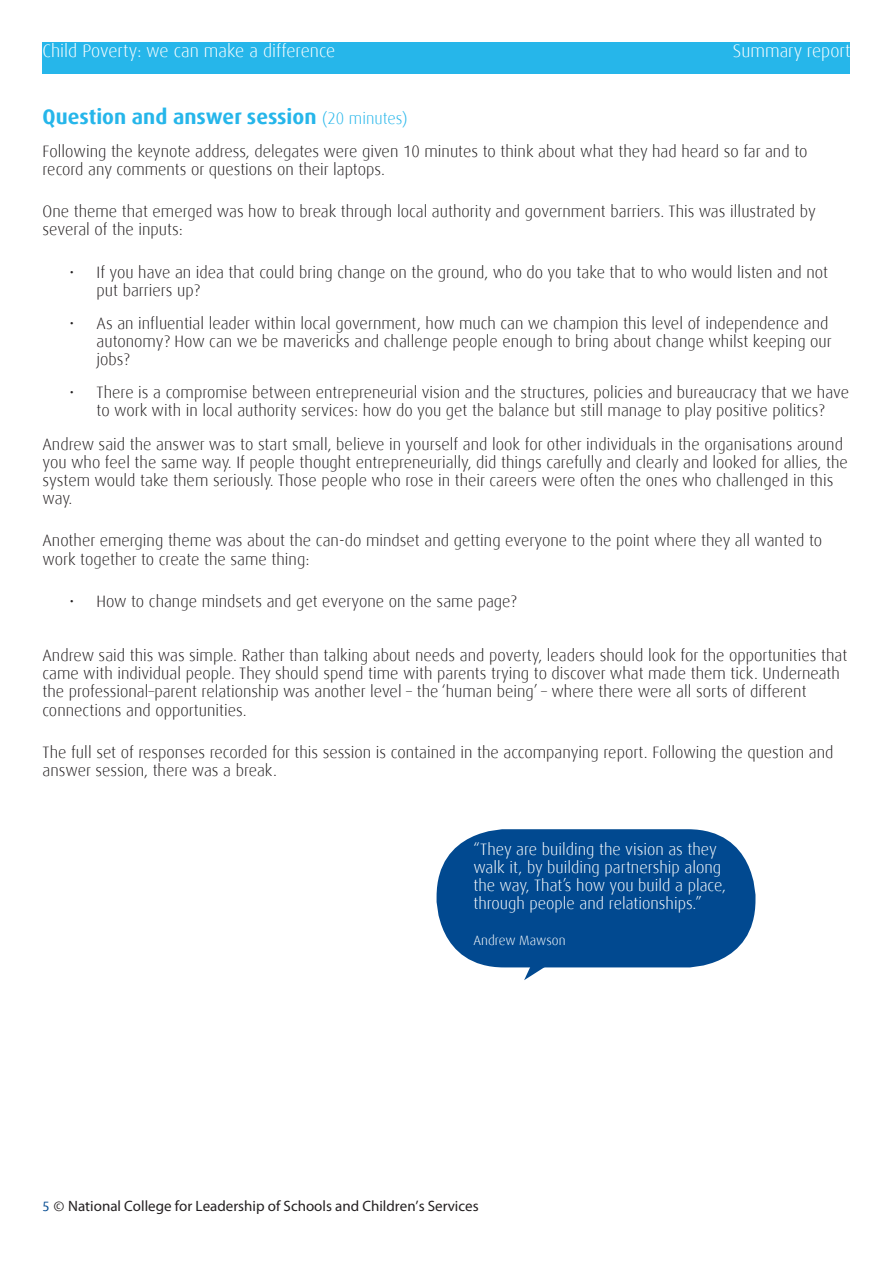
<style>
.page{position:relative;width:893px;height:1263px;background:#fff}
.page>*{position:absolute;margin:0;border:0;box-sizing:border-box;transform-origin:0 0}
.Subheading_one{font:700 21px "Dax";color:#26b6ea}
.t1{font:300 18px "Dax";color:#fff}
.General{font:300 16.5px/18.1px "Dax";color:#231f20}
.Bullet{font:300 16.5px/18.1px "Dax";color:#231f20}
.General-2{font:300 16.5px/18.1px "Dax";color:#fff}
.t2{font:15px "Myriad Pro";color:#231f20}
.General-3{font:300 13.5px "Dax";color:#fff}
.s1{font-weight:300;font-size:16.5px}
.s2{font-family:"Dax";font-size:13.5px;color:#014990}
.s3{font-family:"Dax";font-size:13.5px}
</style>
<div class="page">
<div style="left:43px;top:43px;width:807px;height:31px;background:#26b6ea"></div>
<div style="left:437px;top:829px;width:318px;height:138px;background:#014990;border-radius:68px"></div>
<svg style="left:524px;top:967px;width:55px;height:13px"></svg>
<p class="t1" style="left:43px;top:40px;width:294px">Child Poverty: we can make a difference</p>
<p class="t1" style="left:733px;top:40px;width:119px">Summary report</p>
<p class="Subheading_one" style="left:43px;top:104px;width:366px">Question and answer session <span class="s1">(20 minutes)</span></p>
<p class="General" style="left:43px;top:142px;width:766px">Following the keynote address, delegates were given 10 minutes to think about what they had heard so far and to record any comments or questions on their laptops.</p>
<p class="General" style="left:43px;top:202px;width:775px">One theme that emerged was how to break through local authority and government barriers. This was illustrated by several of the inputs:</p>
<p class="Bullet" style="left:97px;top:263px;width:733px;text-indent:-27px">• If you have an idea that could bring change on the ground, who do you take that to who would listen and not put barriers up?</p>
<p class="Bullet" style="left:97px;top:314px;width:737px;text-indent:-27px">• As an influential leader within local government, how much can we champion this level of independence and autonomy? How can we be mavericks and challenge people enough to bring about change whilst keeping our jobs?</p>
<p class="Bullet" style="left:70px;top:384px;width:781px;text-align:center">• There is a compromise between entrepreneurial vision and the structures, policies and bureaucracy that we have to work with in local authority services: how do you get the balance but still manage to play positive politics?</p>
<p class="General" style="left:43px;top:435px;width:807px">Andrew said the answer was to start small, believe in yourself and look for other individuals in the organisations around you who feel the same way. If people thought entrepreneurially, did things carefully and clearly and looked for allies, the system would take them seriously. Those people who rose in their careers were often the ones who challenged in this way.</p>
<p class="General" style="left:43px;top:532px;width:781px">Another emerging theme was about the can-do mindset and getting everyone to the point where they all wanted to work together to create the same thing:</p>
<p class="Bullet" style="left:70px;top:592px;width:449px">• How to change mindsets and get everyone on the same page?</p>
<p class="General" style="left:43px;top:646px;width:806px">Andrew said this was simple. Rather than talking about needs and poverty, leaders should look for the opportunities that came with individual people. They should spend time with parents trying to discover what made them tick. Underneath the professional–parent relationship was another level – the ‘human being’ – where there were all sorts of different connections and opportunities.</p>
<p class="General" style="left:43px;top:743px;width:792px">The full set of responses recorded for this session is contained in the accompanying report. Following the question and answer session, there was a break.</p>
<p class="General-2" style="left:473px;top:840px;width:254px">“They are building the vision as they walk it, by building partnership along the way, That’s how you build a place, through people and relationships.”</p>
<p class="General-3" style="left:473px;top:933px;width:94px">Andrew Mawson</p>
<p class="t2" style="left:43px;top:1197px;width:438px"><span class="s2">5</span> <span class="s3">©</span> National College for Leadership of Schools and Children’s Services</p>
</div>
